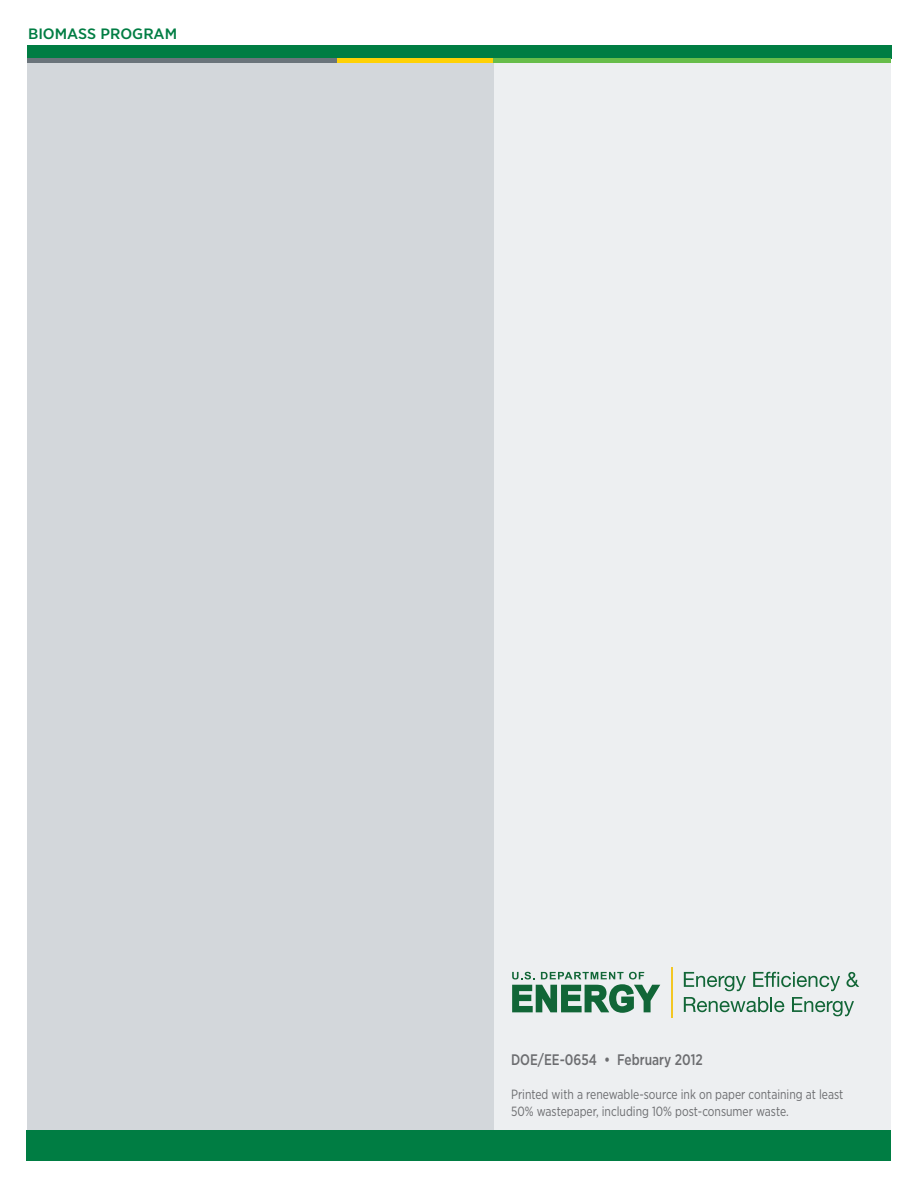
<style>
.page{position:relative;width:918px;height:1188px;background:#fff}
.page>*{position:absolute;margin:0;border:0;box-sizing:border-box;transform-origin:0 0}
.t1{font:500 15.3px "Gotham Narrow";color:#6c6d70;scale:.9 1}
.t2{font:500 15px "Gotham Narrow";color:#007d43;scale:1.1 1}
.t3{font:13.35px/16px "Gotham Narrow";color:#6c6d70;scale:.9 1}
</style>
<div class="page">
<div style="left:494px;top:61px;width:397px;height:1073px;background:#edeff1"></div>
<div style="left:27px;top:63px;width:467px;height:1070px;background:#d3d7db"></div>
<svg style="left:512px;top:972px;width:148px;height:41px"></svg>
<hr style="left:671px;top:967px;width:2px;height:51px;background:#f3c723">
<svg style="left:684px;top:972px;width:62px;height:19px"></svg>
<svg style="left:753px;top:972px;width:87px;height:19px"></svg>
<svg style="left:846px;top:972px;width:13px;height:15px"></svg>
<svg style="left:684px;top:997px;width:100px;height:15px"></svg>
<svg style="left:792px;top:997px;width:62px;height:19px"></svg>
<div style="left:27px;top:1130px;width:864px;height:31px;background:#007d43"></div>
<div style="left:27px;top:45px;width:864px;height:13px;background:#007d43"></div>
<div style="left:27px;top:58px;width:310px;height:5px;background:#6a747b"></div>
<div style="left:337px;top:58px;width:157px;height:5px;background:#fed105"></div>
<div style="left:494px;top:58px;width:397px;height:5px;background:#67bd4a"></div>
<p class="t2" style="left:28px;top:24px;width:137px">BIOMASS PROGRAM</p>
<p class="t1" style="left:511px;top:1050px;width:215px">DOE/EE-0654 • February 2012</p>
<p class="t3" style="left:511px;top:1087px;width:371px">Printed with a renewable-source ink on paper containing at least<br>50% wastepaper, including 10% post-consumer waste.</p>
</div>
